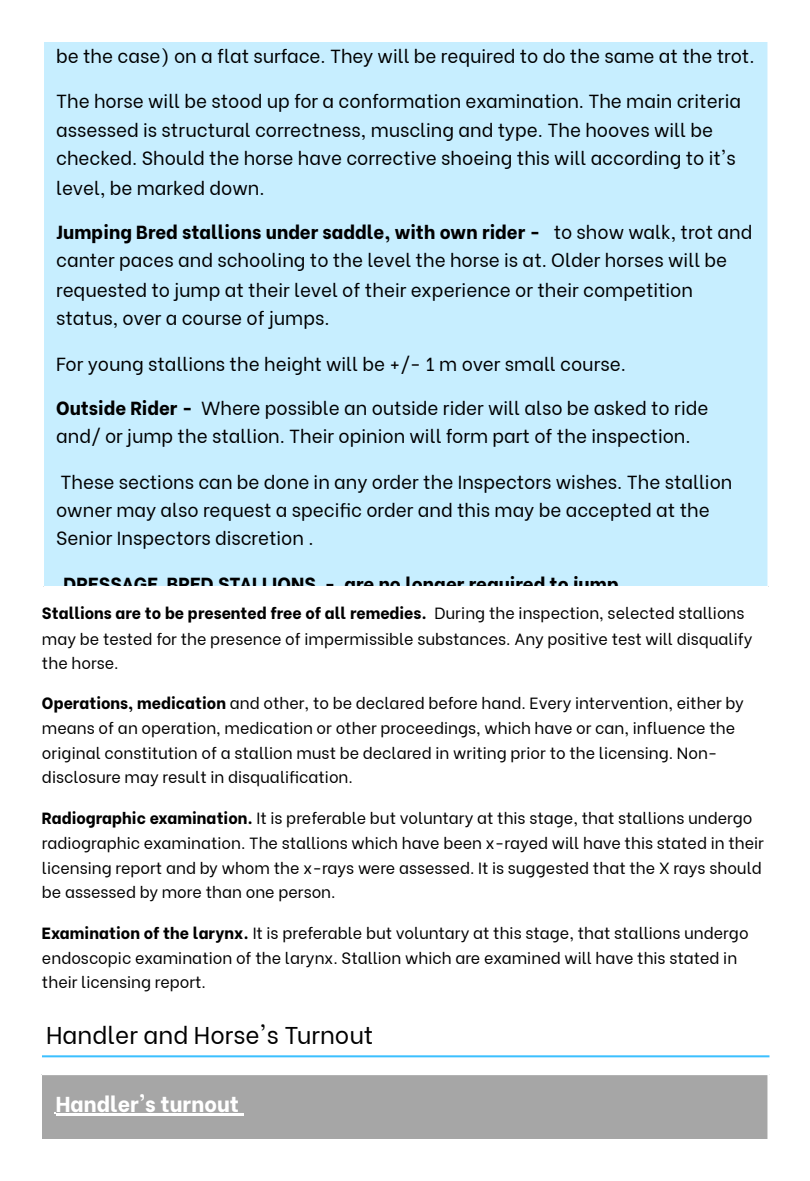
<style>
.page{position:relative;width:810px;height:1181px;background:#fff}
.page>*{position:absolute;margin:0;border:0;box-sizing:border-box;transform-origin:0 0}
.t1{font:24.3px "Be Vietnam";color:#000}
.t2{font:800 21.6px "Be Vietnam";color:#fff}
.t3{font:18.9px/29px "Be Vietnam";color:#000}
.t4{font:800 18.9px "Be Vietnam";color:#000}
.t5{font:16.2px/24.6px "Be Vietnam";color:#000}
.s1{font-weight:800}
</style>
<div class="page">
<div style="left:43px;top:42px;width:726px;height:544px;background:#c7eeff"></div>
<hr style="left:42px;top:42px;width:2px;height:544px;background:#fff">
<hr style="left:767px;top:42px;width:2px;height:544px;background:#fff">
<hr style="left:42px;top:42px;width:727px;height:1px;background:#fff">
<hr style="left:42px;top:1055px;width:727px;height:2px;background:#3cc0ff">
<div style="left:42px;top:1073px;width:727px;height:65px;background:#a6a6a6"></div>
<hr style="left:56px;top:1113px;width:183px;height:2px;background:#fff">
<hr style="left:767px;top:1075px;width:2px;height:63px;background:#fff">
<hr style="left:42px;top:1073px;width:727px;height:2px;background:#fff">
<p class="t3" style="left:56px;top:40px;width:700px">be the case) on a flat surface. They will be required to do the same at the trot.</p>
<p class="t3" style="left:56px;top:84px;width:686px">The horse will be stood up for a conformation examination. The main criteria assessed is structural correctness, muscling and type. The hooves will be checked. Should the horse have corrective shoeing this will according to it's level, be marked down.</p>
<h1 class="t3" style="left:56px;top:216px;width:698px"><span class="s1">Jumping Bred stallions under saddle, with own rider -</span> to show walk, trot and canter paces and schooling to the level the horse is at. Older horses will be requested to jump at their level of their experience or their competition status, over a course of jumps.</h1>
<p class="t3" style="left:56px;top:347px;width:571px">For young stallions the height will be +/- 1 m over small course.</p>
<h1 class="t3" style="left:56px;top:392px;width:654px;line-height:28.3px"><span class="s1">Outside Rider -</span> Where possible an outside rider will also be asked to ride and/ or jump the stallion. Their opinion will form part of the inspection.</h1>
<p class="t3" style="left:56px;top:466px;width:678px;line-height:28.3px">These sections can be done in any order the Inspectors wishes. The stallion owner may also request a specific order and this may be accepted at the<br>Senior Inspectors discretion .</p>
<p class="t4" style="left:64px;top:568px;width:557px">DRESSAGE BRED STALLIONS - are no longer required to jump</p>
<h1 class="t5" style="left:42px;top:599px;width:712px"><span class="s1">Stallions are to be presented free of all remedies.</span> During the inspection, selected stallions may be tested for the presence of impermissible substances. Any positive test will disqualify the horse.</h1>
<h1 class="t5" style="left:42px;top:689px;width:703px"><span class="s1">Operations, medication</span> and other, to be declared before hand. Every intervention, either by means of an operation, medication or other proceedings, which have or can, influence the original constitution of a stallion must be declared in writing prior to the licensing. Non&shy;disclosure may result in disqualification.</h1>
<h1 class="t5" style="left:42px;top:804px;width:724px"><span class="s1">Radiographic examination.</span> It is preferable but voluntary at this stage, that stallions undergo radiographic examination. The stallions which have been x-rayed will have this stated in their licensing report and by whom the x-rays were assessed. It is suggested that the X rays should be assessed by more than one person.</h1>
<h1 class="t5" style="left:42px;top:918px;width:708px"><span class="s1">Examination of the larynx.</span> It is preferable but voluntary at this stage, that stallions undergo endoscopic examination of the larynx. Stallion which are examined will have this stated in their licensing report.</h1>
<p class="t1" style="left:46px;top:1014px;width:329px">Handler and Horse's Turnout</p>
<p class="t2" style="left:56px;top:1085px;width:185px">Handler's turnout</p>
</div>
